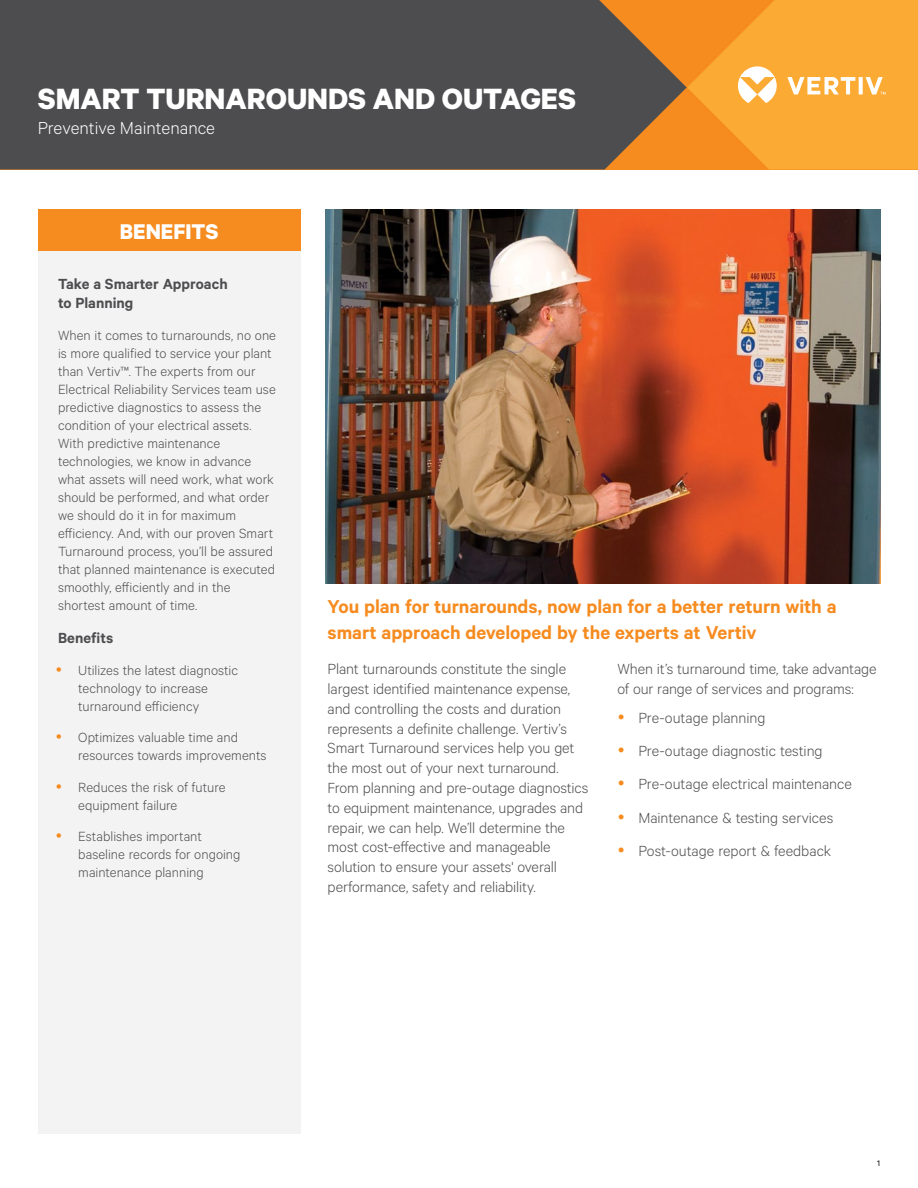
<style>
.page{position:relative;width:918px;height:1188px;background:#fff}
.page>*{position:absolute;margin:0;border:0;box-sizing:border-box;transform-origin:0 0}
.t1{font:700 33px "Calibre";color:#fff}
.t2{font:700 24px "Calibre";color:#fff}
.t3{font:600 21px/25.2px "Calibre";letter-spacing:-.005em;color:#f68b1f}
.t4{font:300 19.5px "Calibre";color:#fff}
.t5{font:300 16.5px/19.8px "Calibre";letter-spacing:-.005em;color:#4d4d4f}
.t6{font:600 16.5px/19.8px "Calibre";color:#4d4d4f}
.t7{font:300 15px/18px "Calibre";color:#4d4d4f}
.t8{font:9px "Calibre";color:#000}
</style>
<div class="page">
<div style="left:0;top:0;width:599px;height:170px;background:#4d4d4f"></div>
<svg style="left:599px;top:0;width:319px;height:170px;background:#e19738"></svg>
<img style="left:326px;top:209px;width:554px;height:374px">
<div style="left:38px;top:250px;width:263px;height:884px;background:#f3f3f4"></div>
<div style="left:38px;top:209px;width:263px;height:41px;background:#f68b1f"></div>
<h1 class="t1" style="left:38px;top:78px;width:540px">SMART TURNAROUNDS AND OUTAGES</h1>
<h3 class="t4" style="left:38px;top:116px;width:179px">Preventive Maintenance</h3>
<h2 class="t2" style="left:120px;top:217px;width:100px">BENEFITS</h2>
<p class="t6" style="left:58px;top:273px;width:171px">Take a Smarter Approach to Planning</p>
<p class="t7" style="left:58px;top:326px;width:220px">When it comes to turnarounds, no one is more qualified to service your plant than Vertiv™. The experts from our Electrical Reliability Services team use predictive diagnostics to assess the condition of your electrical assets.<br>With predictive maintenance technologies, we know in advance what assets will need work, what work should be performed, and what order we should do it in for maximum efficiency. And, with our proven Smart Turnaround process, you’ll be assured that planned maintenance is executed smoothly, efficiently and in the shortest amount of time.</p>
<p class="t6" style="left:58px;top:628px;width:57px">Benefits</p>
<p class="t7" style="left:78px;top:660px;width:161px">Utilizes the latest diagnostic technology to increase turnaround efficiency</p>
<p class="t7" style="left:78px;top:728px;width:190px">Optimizes valuable time and resources towards improvements</p>
<p class="t7" style="left:78px;top:777px;width:149px">Reduces the risk of future equipment failure</p>
<p class="t7" style="left:78px;top:827px;width:164px">Establishes important baseline records for ongoing maintenance planning</p>
<h3 class="t3" style="left:328px;top:594px;width:511px">You plan for turnarounds, now plan for a better return with a smart approach developed by the experts at Vertiv</h3>
<p class="t5" style="left:617px;top:659px;width:261px">When it’s turnaround time, take advantage of our range of services and programs:</p>
<p class="t5" style="left:638px;top:700px;width:215px;line-height:33.3px">Pre-outage planning<br>Pre-outage diagnostic testing<br>Pre-outage electrical maintenance<br>Maintenance &amp; testing services<br>Post-outage report &amp; feedback</p>
<p class="t5" style="left:328px;top:659px;width:262px">Plant turnarounds constitute the single largest identified maintenance expense, and controlling the costs and duration represents a definite challenge. Vertiv’s Smart Turnaround services help you get the most out of your next turnaround.<br>From planning and pre-outage diagnostics to equipment maintenance, upgrades and repair, we can help. We’ll determine the most cost-effective and manageable solution to ensure your assets' overall performance, safety and reliability.</p>
<p class="t8" style="left:877px;top:1158px;width:4px">1</p>
</div>
